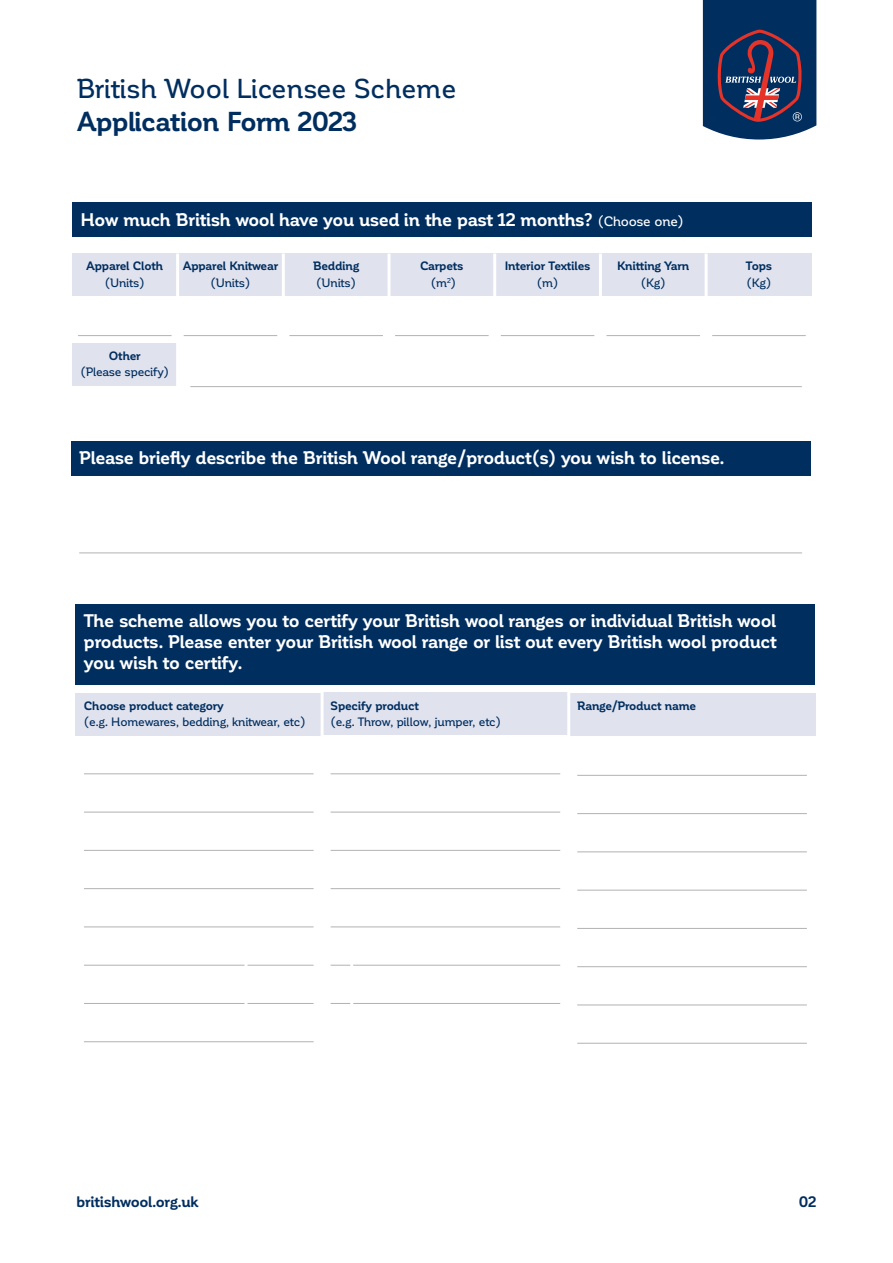
<style>
.page{position:relative;width:893px;height:1263px;background:#fff}
.page>*{position:absolute;margin:0;border:0;box-sizing:border-box;transform-origin:0 0}
.t1{font:500 27px "Corporative";color:#002e5f}
.t2{font:700 27px "Corporative";letter-spacing:-.025em;color:#002e5f}
.t3{font:700 18px/21px "Corporative";letter-spacing:-.025em;color:#fff;text-align:justify}
.t4{font:700 15px "Corporative";letter-spacing:-.02em;color:#002e5f}
.t5{font:700 12px/16.5px "Corporative";letter-spacing:-.02em;color:#002e5f;text-align:center}
.t6{font:500 12px "Corporative";letter-spacing:-.02em;color:#002e5f}
.s1{font-weight:500;font-size:13.5px}
.s2{font-weight:500}
</style>
<div class="page">
<svg style="left:703px;top:0;width:113px;height:140px;background:#283b63"></svg>
<div style="left:71px;top:441px;width:740px;height:34px;background:#002e5f"></div>
<div style="left:75px;top:604px;width:740px;height:81px;background:#002e5f"></div>
<div style="left:75px;top:693px;width:247px;height:43px;background:#e0e2ee"></div>
<div style="left:322px;top:692px;width:247px;height:42px;background:#e0e2ee"></div>
<div style="left:569px;top:693px;width:246px;height:43px;background:#e0e2ee"></div>
<hr style="left:321px;top:692px;width:3px;height:353px;background:#fff">
<hr style="left:567px;top:692px;width:3px;height:353px;background:#fff">
<hr style="left:79px;top:553px;width:723px;height:1px;background:#b3b2b2">
<hr style="left:84px;top:773px;width:230px;height:1px;background:#b3b2b2">
<hr style="left:331px;top:773px;width:229px;height:1px;background:#b3b2b2">
<hr style="left:577px;top:775px;width:230px;height:1px;background:#b3b2b2">
<hr style="left:84px;top:812px;width:230px;height:1px;background:#b3b2b2">
<hr style="left:331px;top:812px;width:229px;height:1px;background:#b3b2b2">
<hr style="left:577px;top:813px;width:230px;height:1px;background:#b3b2b2">
<hr style="left:84px;top:850px;width:230px;height:1px;background:#b3b2b2">
<hr style="left:331px;top:850px;width:229px;height:1px;background:#b3b2b2">
<hr style="left:577px;top:852px;width:230px;height:1px;background:#b3b2b2">
<hr style="left:84px;top:888px;width:230px;height:1px;background:#b3b2b2">
<hr style="left:331px;top:888px;width:229px;height:1px;background:#b3b2b2">
<hr style="left:577px;top:890px;width:230px;height:1px;background:#b3b2b2">
<hr style="left:84px;top:927px;width:230px;height:1px;background:#b3b2b2">
<hr style="left:331px;top:927px;width:229px;height:1px;background:#b3b2b2">
<hr style="left:577px;top:928px;width:230px;height:1px;background:#b3b2b2">
<hr style="left:84px;top:965px;width:230px;height:1px;background:#b3b2b2">
<hr style="left:331px;top:965px;width:229px;height:1px;background:#b3b2b2">
<hr style="left:577px;top:966px;width:230px;height:1px;background:#b3b2b2">
<hr style="left:84px;top:1003px;width:230px;height:1px;background:#b3b2b2">
<hr style="left:331px;top:1003px;width:229px;height:1px;background:#b3b2b2">
<hr style="left:577px;top:1005px;width:230px;height:1px;background:#b3b2b2">
<hr style="left:84px;top:1041px;width:230px;height:1px;background:#b3b2b2">
<hr style="left:577px;top:1043px;width:230px;height:1px;background:#b3b2b2">
<hr style="left:245px;top:955px;width:3px;height:85px;background:#fff">
<hr style="left:350px;top:955px;width:3px;height:85px;background:#fff">
<div style="left:72px;top:202px;width:740px;height:35px;background:#002e5f"></div>
<div style="left:72px;top:254px;width:106px;height:42px;background:#e0e2ee"></div>
<div style="left:72px;top:343px;width:106px;height:42px;background:#e0e2ee"></div>
<div style="left:283px;top:254px;width:106px;height:42px;background:#e0e2ee"></div>
<div style="left:495px;top:254px;width:105px;height:42px;background:#e0e2ee"></div>
<div style="left:178px;top:254px;width:105px;height:42px;background:#e0e2ee"></div>
<div style="left:389px;top:254px;width:106px;height:42px;background:#e0e2ee"></div>
<div style="left:600px;top:254px;width:106px;height:42px;background:#e0e2ee"></div>
<div style="left:706px;top:254px;width:106px;height:42px;background:#e0e2ee"></div>
<hr style="left:176px;top:254px;width:3px;height:133px;background:#fff">
<hr style="left:282px;top:254px;width:3px;height:85px;background:#fff">
<hr style="left:387px;top:254px;width:3px;height:85px;background:#fff">
<hr style="left:493px;top:254px;width:3px;height:85px;background:#fff">
<hr style="left:599px;top:254px;width:3px;height:85px;background:#fff">
<hr style="left:705px;top:254px;width:3px;height:85px;background:#fff">
<hr style="left:78px;top:335px;width:94px;height:1px;background:#b3b2b2">
<hr style="left:184px;top:335px;width:93px;height:1px;background:#b3b2b2">
<hr style="left:289px;top:335px;width:94px;height:1px;background:#b3b2b2">
<hr style="left:395px;top:335px;width:94px;height:1px;background:#b3b2b2">
<hr style="left:501px;top:335px;width:93px;height:1px;background:#b3b2b2">
<hr style="left:606px;top:335px;width:94px;height:1px;background:#b3b2b2">
<hr style="left:712px;top:335px;width:94px;height:1px;background:#b3b2b2">
<hr style="left:190px;top:386px;width:612px;height:1px;background:#b3b2b2">
<h1 class="t1" style="left:77px;top:74px;width:381px">British Wool Licensee Scheme</h1>
<h1 class="t2" style="left:77px;top:107px;width:282px">Application Form 2023</h1>
<p class="t3" style="left:80px;top:209px;width:605px">How much British wool have you used in the past 12 months? <span class="s1">(Choose one)</span></p>
<p class="t5" style="left:86px;top:258px;width:79px">Apparel Cloth</p>
<p class="t6" style="left:105px;top:276px;width:41px">(Units)</p>
<p class="t5" style="left:183px;top:258px;width:97px">Apparel Knitwear</p>
<p class="t6" style="left:211px;top:276px;width:41px">(Units)</p>
<p class="t5" style="left:420px;top:258px;width:45px">Carpets <span class="s2">(m</span><sup>2</sup><span class="s2">)</span></p>
<p class="t5" style="left:617px;top:258px;width:74px">Knitting Yarn</p>
<p class="t5" style="left:313px;top:258px;width:48px">Bedding</p>
<p class="t6" style="left:316px;top:276px;width:41px">(Units)</p>
<p class="t5" style="left:505px;top:258px;width:87px">Interior Textiles</p>
<p class="t6" style="left:537px;top:276px;width:23px">(m)</p>
<p class="t6" style="left:641px;top:276px;width:26px">(Kg)</p>
<p class="t5" style="left:109px;top:347px;width:33px">Other</p>
<p class="t6" style="left:80px;top:365px;width:90px">(Please specify)</p>
<p class="t5" style="left:746px;top:258px;width:28px">Tops</p>
<p class="t6" style="left:746px;top:276px;width:26px">(Kg)</p>
<p class="t3" style="left:79px;top:448px;width:647px">Please briefly describe the British Wool range/product(s) you wish to license.</p>
<p class="t3" style="left:84px;top:610px;width:694px">The scheme allows you to certify your British wool ranges or individual British wool products. Please enter your British wool range or list out every British wool product you wish to certify.</p>
<p class="t5" style="left:84px;top:697px;width:141px">Choose product category</p>
<p class="t6" style="left:84px;top:715px;width:223px">(e.g. Homewares, bedding, knitwear, etc)</p>
<p class="t5" style="left:331px;top:697px;width:90px">Specify product</p>
<p class="t6" style="left:331px;top:715px;width:172px">(e.g. Throw, pillow, jumper, etc)</p>
<p class="t5" style="left:577px;top:697px;width:121px">Range/Product name</p>
<p class="t4" style="left:77px;top:1193px;width:124px">britishwool.org.uk</p>
<p class="t4" style="left:799px;top:1193px;width:19px">02</p>
</div>
